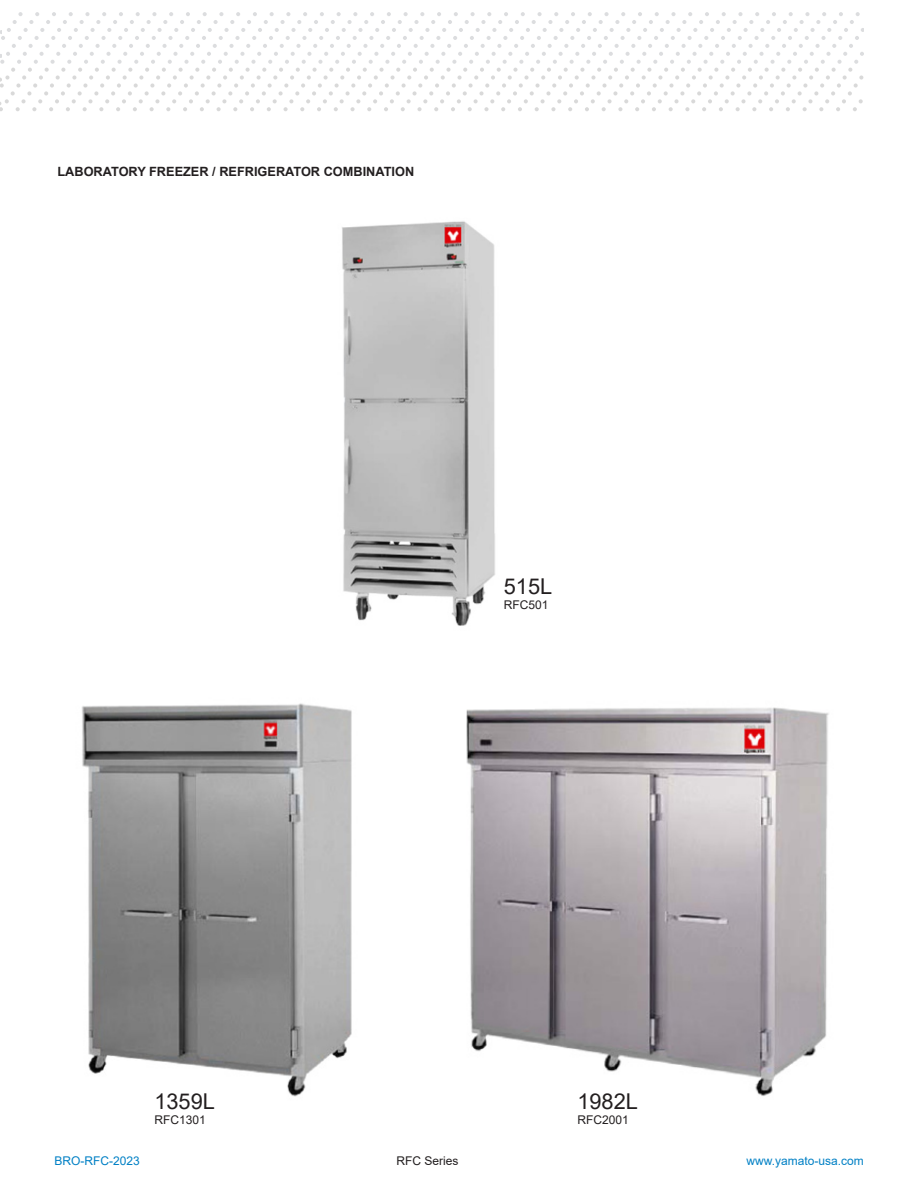
<style>
.page{position:relative;width:918px;height:1188px;background:#fff}
.page>*{position:absolute;margin:0;border:0;box-sizing:border-box;transform-origin:0 0}
.写真型番_型番{font:21.75px "Arial";color:#231f20}
.写真型番_容量{font:21.75px "Arial";color:#231f20}
.表タイトル{font:700 12.75px "Arial";color:#231f20}
.t1{font:12px "Arial";color:#0080c5}
.写真型番_型番-2{font:12px "Arial";color:#231f20}
.フッター{font:12px "Arial";color:#231f20}
</style>
<div class="page">
<img style="left:342px;top:221px;width:153px;height:405px">
<img style="left:82px;top:703px;width:270px;height:394px">
<img style="left:466px;top:707px;width:363px;height:389px">
<svg style="left:0;top:12px;width:863px;height:99px"></svg>
<p class="表タイトル" style="left:58px;top:162px;width:358px">LABORATORY FREEZER / REFRIGERATOR COMBINATION</p>
<p class="写真型番_型番" style="left:504px;top:572px;width:50px">515L</p>
<p class="写真型番_型番-2" style="left:504px;top:597px;width:46px">RFC501</p>
<p class="写真型番_容量" style="left:154px;top:1086px;width:62px">1359L</p>
<p class="写真型番_型番-2" style="left:154px;top:1111px;width:53px">RFC1301</p>
<p class="写真型番_型番" style="left:577px;top:1086px;width:62px">1982L</p>
<p class="写真型番_型番-2" style="left:577px;top:1111px;width:53px">RFC2001</p>
<p class="t1" style="left:55px;top:1152px;width:87px">BRO-RFC-2023</p>
<p class="t1" style="left:747px;top:1152px;width:119px">www.yamato-usa.com</p>
<p class="フッター" style="left:396px;top:1152px;width:64px">RFC Series</p>
</div>
